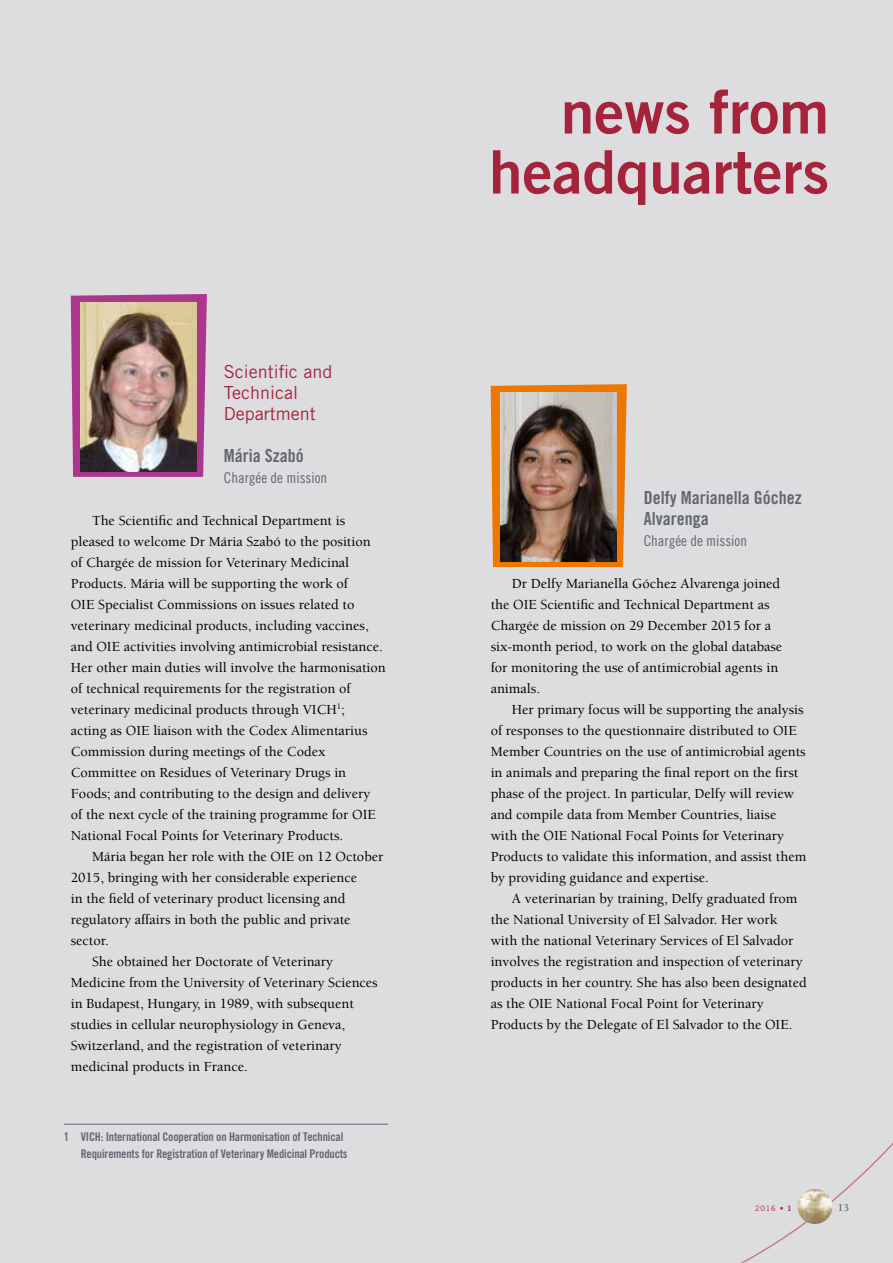
<style>
.page{position:relative;width:893px;height:1263px;background:#dddcdf}
.page>*{position:absolute;margin:0;border:0;box-sizing:border-box;transform-origin:0 0}
.t1{font:60px/60px "Trade Gothic LT Std Bd 2";color:#a5233b;text-align:right}
.t2{font:18px/21px "Trade Gothic LT Std Bd Cn 20";color:#616871}
.t3{font:18px/21px "Trade Gothic LT Std";color:#a5233b}
.t4{font:15px "Trade Gothic LT Std Cn 18";color:#616871}
.t5{font:500 14.25px/21px "Berkeley";color:#000}
.t6{font:12px/16.5px "Trade Gothic LT Std Bd Cn 20";letter-spacing:-.015em;color:#616871}
.t7{font:700 10.5px "Berkeley";color:#616871}
.t8{font:7.5px "Trade Gothic LT Std";color:#a5233b}
.s1{font-family:"Trade Gothic LT Std Bd 2"}
</style>
<div class="page">
<svg style="left:71px;top:294px;width:136px;height:183px;background:#b05293"></svg>
<img style="left:81px;top:302px;width:115px;height:169px">
<svg style="left:491px;top:384px;width:136px;height:183px;background:#e3862b"></svg>
<img style="left:501px;top:393px;width:115px;height:168px">
<hr style="left:64px;top:1124px;width:324px;height:1px;background:#616871">
<svg style="left:741px;top:1142px;width:152px;height:121px"></svg>
<img style="left:797px;top:1189px;width:36px;height:35px;border-radius:18px">
<p class="t3" style="left:224px;top:361px;width:110px">Scientific and<br>Technical<br>Department</p>
<p class="t2" style="left:224px;top:445px;width:81px">Mária Szabó</p>
<p class="t4" style="left:224px;top:469px;width:105px">Chargée de mission</p>
<p class="t5" style="left:71px;top:510px;width:317px;text-indent:21px">The Scientific and Technical Department is pleased to welcome Dr Mária Szabó to the position of Chargée de mission for Veterinary Medicinal Products. Mária will be supporting the work of<br>OIE Specialist Commissions on issues related to veterinary medicinal products, including vaccines, and OIE activities involving antimicrobial resistance.<br>Her other main duties will involve the harmonisation of technical requirements for the registration of veterinary medicinal products through VICH<sup>1</sup>;<br>acting as OIE liaison with the Codex Alimentarius Commission during meetings of the Codex Committee on Residues of Veterinary Drugs in Foods; and contributing to the design and delivery<br>of the next cycle of the training programme for OIE National Focal Points for Veterinary Products.</p>
<p class="t5" style="left:92px;top:846px;width:293px">Mária began her role with the OIE on 12 October</p>
<p class="t5" style="left:71px;top:867px;width:288px">2015, bringing with her considerable experience</p>
<p class="t5" style="left:71px;top:888px;width:276px">in the field of veterinary product licensing and</p>
<p class="t5" style="left:71px;top:909px;width:281px">regulatory affairs in both the public and private</p>
<p class="t5" style="left:71px;top:930px;width:40px">sector.</p>
<p class="t5" style="left:92px;top:951px;width:243px">She obtained her Doctorate of Veterinary</p>
<p class="t5" style="left:71px;top:972px;width:309px">Medicine from the University of Veterinary Sciences</p>
<p class="t5" style="left:71px;top:993px;width:285px">in Budapest, Hungary, in 1989, with subsequent</p>
<p class="t5" style="left:71px;top:1014px;width:276px">studies in cellular neurophysiology in Geneva,</p>
<p class="t5" style="left:71px;top:1035px;width:272px">Switzerland, and the registration of veterinary</p>
<p class="t5" style="left:71px;top:1056px;width:179px">medicinal products in France.</p>
<p class="t6" style="left:81px;top:1129px;width:268px;text-indent:-17px">1 VICH: International Cooperation on Harmonisation of Technical<br>Requirements for Registration of Veterinary Medicinal Products</p>
<h1 class="t1" style="left:489px;top:81px;width:342px">news from headquarters</h1>
<p class="t2" style="left:644px;top:487px;width:159px">Delfy Marianella Góchez<br>Alvarenga</p>
<p class="t4" style="left:644px;top:532px;width:105px">Chargée de mission</p>
<p class="t5" style="left:491px;top:573px;width:293px;text-indent:21px">Dr Delfy Marianella Góchez Alvarenga joined the OIE Scientific and Technical Department as Chargée de mission on 29 December 2015 for a six-month period, to work on the global database for monitoring the use of antimicrobial agents in animals.</p>
<p class="t5" style="left:491px;top:699px;width:317px;text-indent:21px">Her primary focus will be supporting the analysis of responses to the questionnaire distributed to OIE Member Countries on the use of antimicrobial agents in animals and preparing the final report on the first phase of the project. In particular, Delfy will review and compile data from Member Countries, liaise with the OIE National Focal Points for Veterinary Products to validate this information, and assist them by providing guidance and expertise.</p>
<p class="t5" style="left:491px;top:888px;width:318px;text-indent:21px">A veterinarian by training, Delfy graduated from the National University of El Salvador. Her work with the national Veterinary Services of El Salvador involves the registration and inspection of veterinary products in her country. She has also been designated as the OIE National Focal Point for Veterinary Products by the Delegate of El Salvador to the OIE.</p>
<p class="t8" style="left:755px;top:1204px;width:38px">2016 • <span class="s1">1</span></p>
<p class="t7" style="left:838px;top:1202px;width:13px">13</p>
</div>
